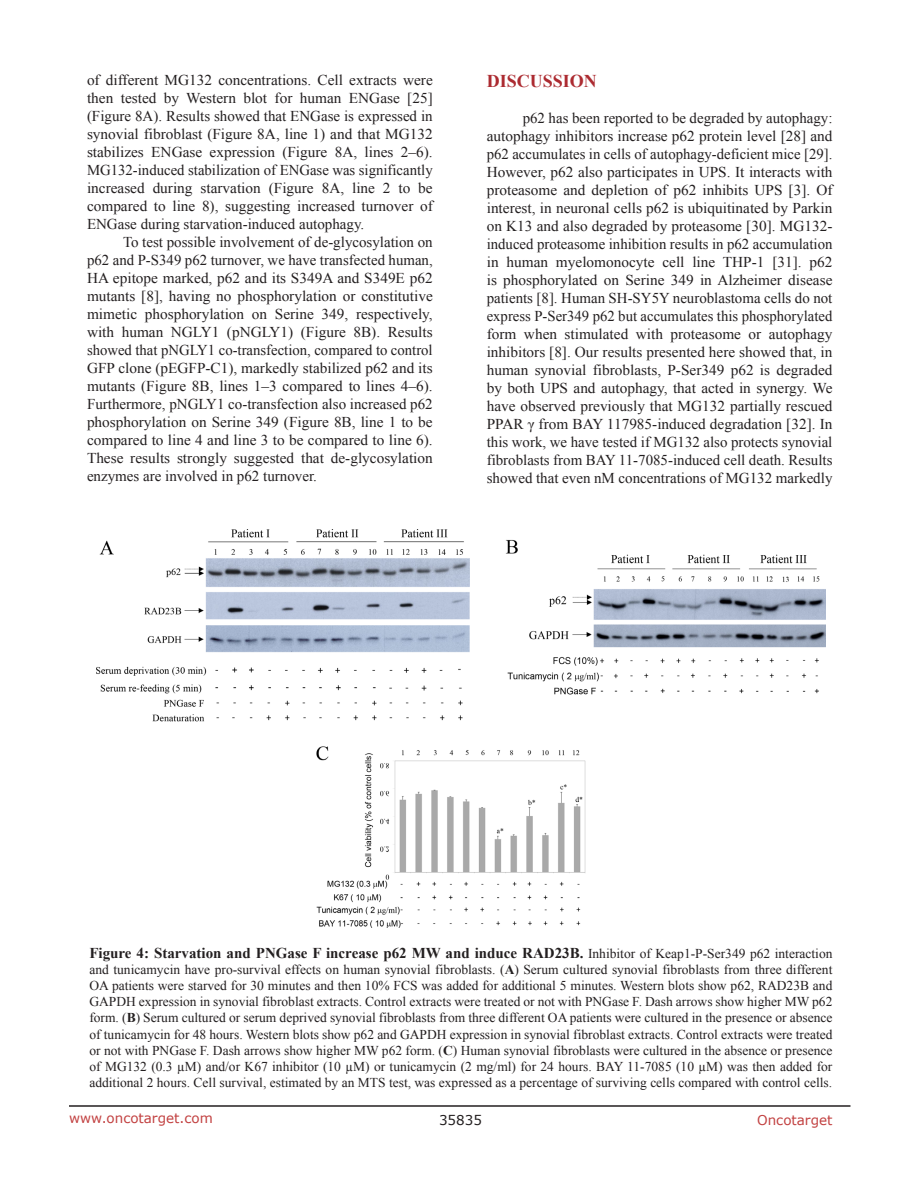
<style>
.page{position:relative;width:918px;height:1188px;background:#fff}
.page>*{position:absolute;margin:0;border:0;box-sizing:border-box;transform-origin:0 0}
.Heading{font:700 18px "Times New Roman";color:#ac2b31}
.BodyText{font:15px/18px "Times New Roman";color:#231f20;text-align:justify}
.Figuretrx{font:700 15px "Times New Roman";color:#231f20}
.Figuretrx-2{font:13.5px/16.2px "Times New Roman";color:#231f20;text-align:justify}
.t1{font:13.5px "Verdana";color:#c24141}
.t2{font:13.5px "Verdana";color:#231f20}
.s1{font-weight:400;font-size:13.5px}
.s2{font-weight:700}
</style>
<div class="page">
<hr style="left:69px;top:1105px;width:781px;height:2px;background:#231f20">
<img style="left:96px;top:530px;width:730px;height:397px">
<p class="BodyText" style="left:87px;top:71px;width:347px">of different MG132 concentrations. Cell extracts were then tested by Western blot for human ENGase [25] (Figure 8A). Results showed that ENGase is expressed in synovial fibroblast (Figure 8A, line 1) and that MG132 stabilizes ENGase expression (Figure 8A, lines 2–6).<br>MG132-induced stabilization of ENGase was significantly increased during starvation (Figure 8A, line 2 to be compared to line 8), suggesting increased turnover of ENGase during starvation-induced autophagy.</p>
<p class="BodyText" style="left:87px;top:233px;width:347px;text-indent:36px">To test possible involvement of de-glycosylation on p62 and P-S349 p62 turnover, we have transfected human, HA epitope marked, p62 and its S349A and S349E p62 mutants [8], having no phosphorylation or constitutive mimetic phosphorylation on Serine 349, respectively, with human NGLY1 (pNGLY1) (Figure 8B). Results showed that pNGLY1 co-transfection, compared to control GFP clone (pEGFP-C1), markedly stabilized p62 and its mutants (Figure 8B, lines 1–3 compared to lines 4–6).<br>Furthermore, pNGLY1 co-transfection also increased p62 phosphorylation on Serine 349 (Figure 8B, line 1 to be compared to line 4 and line 3 to be compared to line 6).<br>These results strongly suggested that de-glycosylation enzymes are involved in p62 turnover.</p>
<p class="Heading" style="left:487px;top:69px;width:112px">DISCUSSION</p>
<p class="BodyText" style="left:487px;top:109px;width:347px;text-indent:36px">p62 has been reported to be degraded by autophagy: autophagy inhibitors increase p62 protein level [28] and p62 accumulates in cells of autophagy-deficient mice [29].<br>However, p62 also participates in UPS. It interacts with proteasome and depletion of p62 inhibits UPS [3]. Of interest, in neuronal cells p62 is ubiquitinated by Parkin on K13 and also degraded by proteasome [30]. MG132- induced proteasome inhibition results in p62 accumulation in human myelomonocyte cell line THP-1 [31]. p62 is phosphorylated on Serine 349 in Alzheimer disease patients [8]. Human SH-SY5Y neuroblastoma cells do not express P-Ser349 p62 but accumulates this phosphorylated form when stimulated with proteasome or autophagy inhibitors [8]. Our results presented here showed that, in human synovial fibroblasts, P-Ser349 p62 is degraded by both UPS and autophagy, that acted in synergy. We have observed previously that MG132 partially rescued PPAR γ from BAY 117985-induced degradation [32]. In this work, we have tested if MG132 also protects synovial fibroblasts from BAY 11-7085-induced cell death. Results showed that even nM concentrations of MG132 markedly</p>
<p class="Figuretrx" style="left:89px;top:942px;width:745px">Figure 4: Starvation and PNGase F increase p62 MW and induce RAD23B. <span class="s1">Inhibitor of Keap1-P-Ser349 p62 interaction</span></p>
<p class="Figuretrx-2" style="left:89px;top:961px;width:745px">and tunicamycin have pro-survival effects on human synovial fibroblasts. (<span class="s2">A</span>) Serum cultured synovial fibroblasts from three different OA patients were starved for 30 minutes and then 10% FCS was added for additional 5 minutes. Western blots show p62, RAD23B and GAPDH expression in synovial fibroblast extracts. Control extracts were treated or not with PNGase F. Dash arrows show higher MW p62 form. (<span class="s2">B</span>) Serum cultured or serum deprived synovial fibroblasts from three different OA patients were cultured in the presence or absence of tunicamycin for 48 hours. Western blots show p62 and GAPDH expression in synovial fibroblast extracts. Control extracts were treated or not with PNGase F. Dash arrows show higher MW p62 form. (<span class="s2">C</span>) Human synovial fibroblasts were cultured in the absence or presence of MG132 (0.3 µM) and/or K67 inhibitor (10 µM) or tunicamycin (2 mg/ml) for 24 hours. BAY 11-7085 (10 µM) was then added for additional 2 hours. Cell survival, estimated by an MTS test, was expressed as a percentage of surviving cells compared with control cells.</p>
<p class="t1" style="left:69px;top:1109px;width:145px">www.oncotarget.com</p>
<p class="t2" style="left:439px;top:1111px;width:44px">35835</p>
<p class="t1" style="left:757px;top:1111px;width:77px">Oncotarget</p>
</div>
